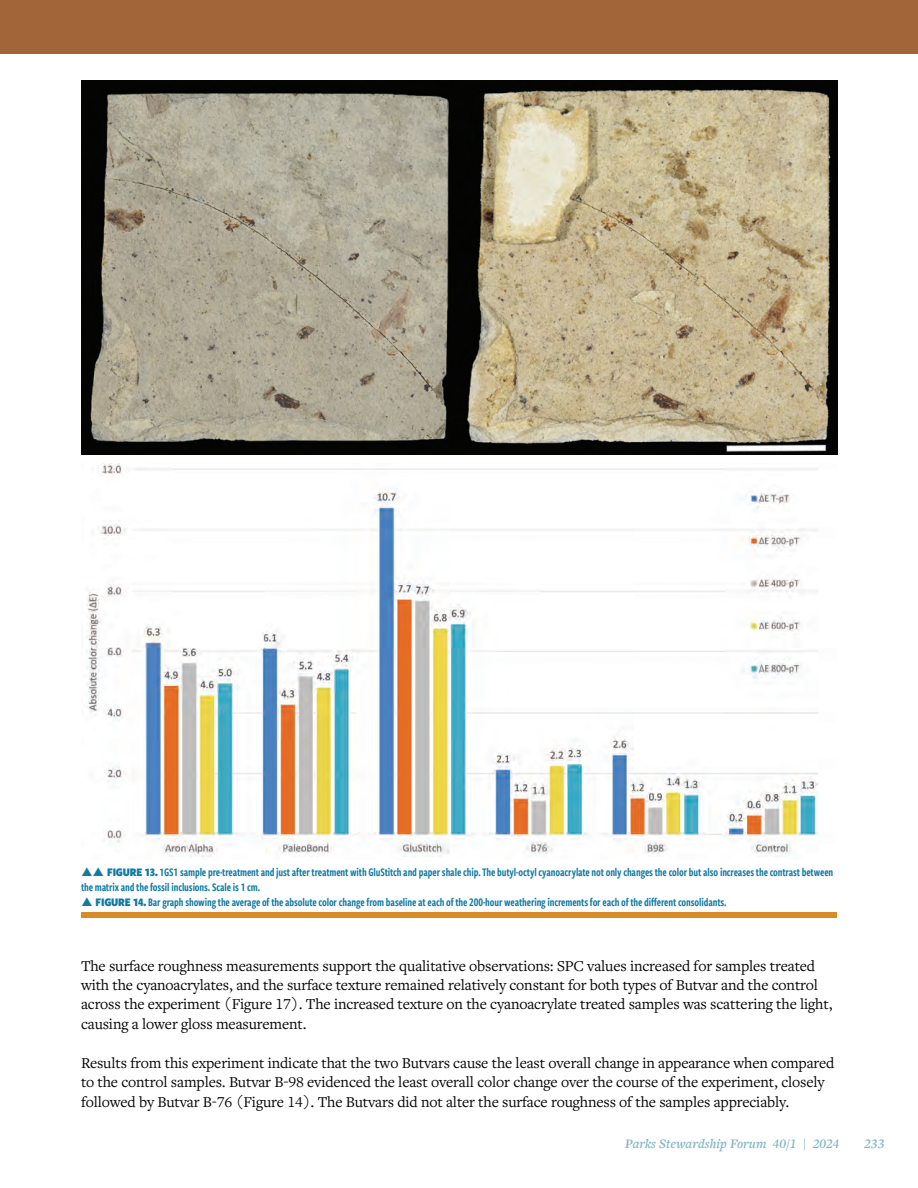
<style>
.page{position:relative;width:918px;height:1188px;background:#fff}
.page>*{position:absolute;margin:0;border:0;box-sizing:border-box;transform-origin:0 0}
.t1{font:15.75px/19.5px "Freight Text Pro";letter-spacing:-.01em;color:#040503}
.t2{font:italic 600 13.5px "Freight Text Pro";color:#80b5c3}
.t3{font:12px "Freight Sans Cmp Pro Semi";letter-spacing:-.01em;color:#117ba5}
.s1{font-family:"Freight Sans Cnd Pro";font-weight:900}
</style>
<div class="page">
<div style="left:0;top:0;width:918px;height:54px;background:#a16539"></div>
<img style="left:81px;top:81px;width:756px;height:374px">
<img style="left:86px;top:464px;width:733px;height:393px">
<div style="left:81px;top:912px;width:756px;height:6px;background:#d88b27"></div>
<p class="t3" style="left:107px;top:864px;width:728px"><span class="s1">FIGURE 13.</span> 1GS1 sample pre-treatment and just after treatment with GluStitch and paper shale chip. The butyl-octyl cyanoacrylate not only changes the color but also increases the contrast between</p>
<p class="t3" style="left:81px;top:879px;width:181px">the matrix and the fossil inclusions. Scale is 1 cm.</p>
<p class="t3" style="left:96px;top:894px;width:633px"><span class="s1">FIGURE 14.</span> Bar graph showing the average of the absolute color change from baseline at each of the 200-hour weathering increments for each of the different consolidants.</p>
<p class="t1" style="left:81px;top:955px;width:753px">The surface roughness measurements support the qualitative observations: SPC values increased for samples treated with the cyanoacrylates, and the surface texture remained relatively constant for both types of Butvar and the control across the experiment (Figure 17). The increased texture on the cyanoacrylate treated samples was scattering the light, causing a lower gloss measurement.</p>
<p class="t1" style="left:81px;top:1053px;width:755px">Results from this experiment indicate that the two Butvars cause the least overall change in appearance when compared to the control samples. Butvar B-98 evidenced the least overall color change over the course of the experiment, closely followed by Butvar B-76 (Figure 14). The Butvars did not alter the surface roughness of the samples appreciably.</p>
<p class="t2" style="left:625px;top:1134px;width:216px">Parks Stewardship Forum 40/1 | 2024</p>
<p class="t2" style="left:864px;top:1134px;width:22px">233</p>
</div>
